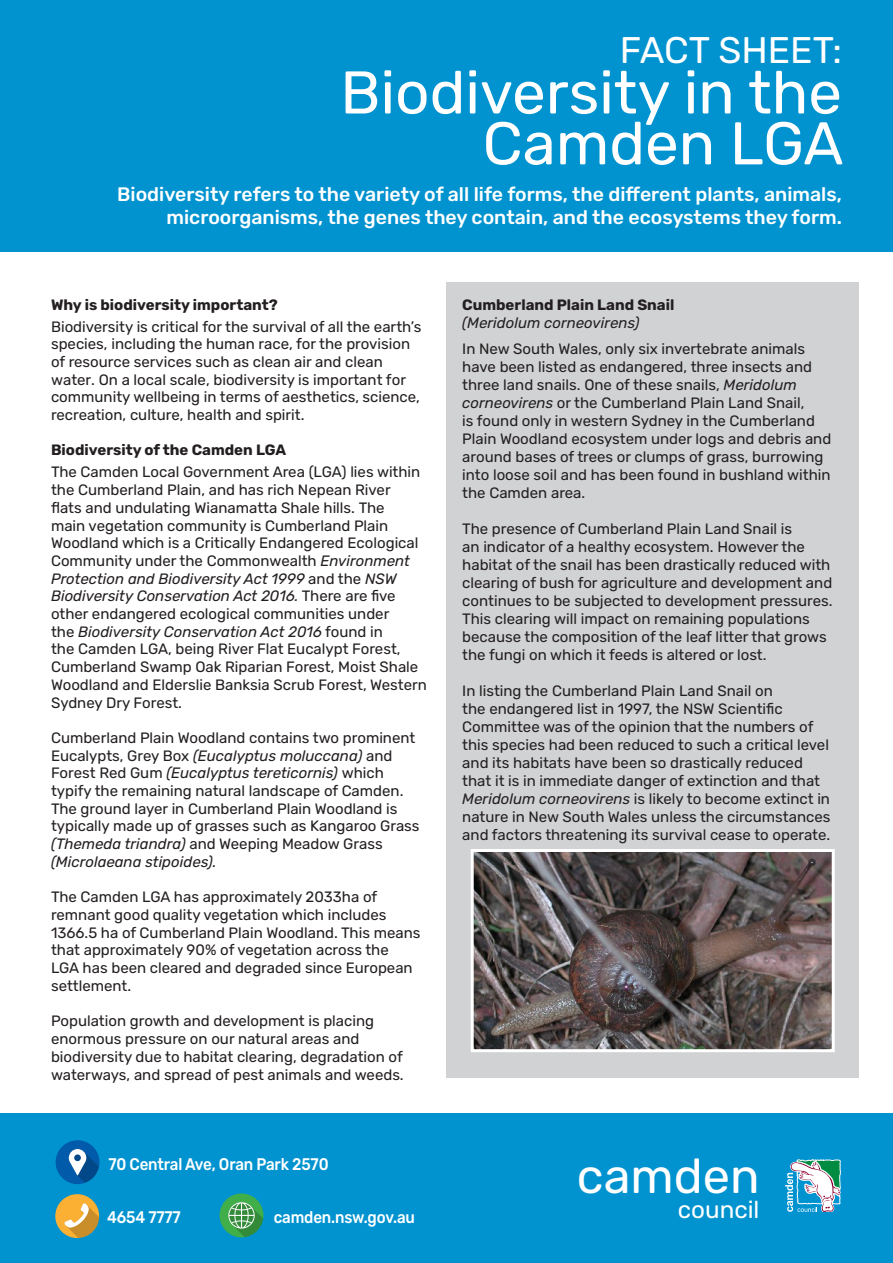
<style>
.page{position:relative;width:893px;height:1263px;background:#fff}
.page>*{position:absolute;margin:0;border:0;box-sizing:border-box;transform-origin:0 0}
.t1{font:60.15px/50.8px "Rubik";color:#fff;text-align:right}
.t2{font:48.6px "Rubik";color:#fff}
.t3{font:37.05px "Rubik";color:#fff}
.t4{font:24.15px "Rubik";color:#fff}
.t5{font:500 19.5px/23.4px "Rubik";color:#fff;text-align:right}
.t6{font:500 16.8px "Rubik";letter-spacing:-.01em;color:#fff;scale:.9 1}
.t7{font:15px/17.7px "Rubik";color:#231f20}
.t8{font:700 15px/18px "Rubik";color:#231f20}
.s1{font-weight:700}
.s2{font-style:italic}
.s3{font-weight:400;font-style:italic}
</style>
<div class="page">
<div style="left:446px;top:283px;width:413px;height:795px;background:#d1d2d4"></div>
<div style="left:0;top:1113px;width:893px;height:150px;background:#0093d0"></div>
<div style="left:0;top:0;width:893px;height:252px;background:#0093d0"></div>
<svg style="left:785px;top:1159px;width:56px;height:53px"></svg>
<div style="left:56px;top:1140px;width:43px;height:44px;background:#015aaa;border-radius:50%"></div>
<svg style="left:69px;top:1149px;width:30px;height:34px"></svg>
<div style="left:55px;top:1194px;width:44px;height:44px;background:#fbb033;border-radius:50%"></div>
<svg style="left:65px;top:1203px;width:34px;height:35px"></svg>
<div style="left:220px;top:1193px;width:43px;height:44px;background:#40ae49;border-radius:50%"></div>
<svg style="left:228px;top:1202px;width:35px;height:35px"></svg>
<img style="left:475px;top:853px;width:356px;height:195px">
<div style="left:471px;top:849px;width:364px;height:203px;border:3px solid #fff"></div>
<p class="t3" style="left:620px;top:29px;width:224px">FACT SHEET:</p>
<p class="t1" style="left:340px;top:69px;width:505px">Biodiversity in the<br>Camden LGA</p>
<p class="t5" style="left:117px;top:183px;width:726px">Biodiversity refers to the variety of all life forms, the different plants, animals, microorganisms, the genes they contain, and the ecosystems they form.</p>
<p class="t7" style="left:51px;top:294px;width:372px;line-height:21.9px"><span class="s1">Why is biodiversity important?<br></span>Biodiversity is critical for the survival of all the earth’s</p>
<p class="t7" style="left:51px;top:336px;width:370px">species, including the human race, for the provision of resource services such as clean air and clean water. On a local scale, biodiversity is important for community wellbeing in terms of aesthetics, science, recreation, culture, health and spirit.</p>
<p class="t7" style="left:51px;top:440px;width:371px;line-height:21.9px"><span class="s1">Biodiversity of the Camden LGA<br></span>The Camden Local Government Area (LGA) lies within</p>
<p class="t7" style="left:51px;top:481px;width:377px">the Cumberland Plain, and has rich Nepean River<br>flats and undulating Wianamatta Shale hills. The<br>main vegetation community is Cumberland Plain Woodland which is a Critically Endangered Ecological Community under the Commonwealth <span class="s2">Environment Protection and Biodiversity Act 1999</span> and the <span class="s2">NSW Biodiversity Conservation Act 2016.</span> There are five other endangered ecological communities under<br>the <span class="s2">Biodiversity Conservation Act 2016</span> found in<br>the Camden LGA, being River Flat Eucalypt Forest, Cumberland Swamp Oak Riparian Forest, Moist Shale Woodland and Elderslie Banksia Scrub Forest, Western Sydney Dry Forest.</p>
<p class="t7" style="left:51px;top:729px;width:370px">Cumberland Plain Woodland contains two prominent Eucalypts, Grey Box <span class="s2">(Eucalyptus moluccana)</span> and Forest Red Gum <span class="s2">(Eucalyptus tereticornis)</span> which typify the remaining natural landscape of Camden.<br>The ground layer in Cumberland Plain Woodland is typically made up of grasses such as Kangaroo Grass <span class="s2">(Themeda triandra)</span> and Weeping Meadow Grass <span class="s2">(Microlaeana stipoides).</span></p>
<p class="t7" style="left:51px;top:888px;width:371px">The Camden LGA has approximately 2033ha of remnant good quality vegetation which includes 1366.5 ha of Cumberland Plain Woodland. This means that approximately 90% of vegetation across the LGA has been cleared and degraded since European settlement.</p>
<p class="t7" style="left:51px;top:1012px;width:354px">Population growth and development is placing enormous pressure on our natural areas and biodiversity due to habitat clearing, degradation of waterways, and spread of pest animals and weeds.</p>
<p class="t6" style="left:108px;top:1154px;width:246px">70 Central Ave, Oran Park 2570</p>
<p class="t6" style="left:107px;top:1208px;width:83px">4654 7777</p>
<p class="t6" style="left:274px;top:1207px;width:158px">camden.nsw.gov.au</p>
<p class="t8" style="left:462px;top:296px;width:214px">Cumberland Plain Land Snail <span class="s3">(Meridolum corneovirens)</span></p>
<p class="t7" style="left:462px;top:340px;width:370px">In New South Wales, only six invertebrate animals have been listed as endangered, three insects and three land snails. One of these snails, <span class="s2">Meridolum corneovirens</span> or the Cumberland Plain Land Snail,<br>is found only in western Sydney in the Cumberland Plain Woodland ecosystem under logs and debris and around bases of trees or clumps of grass, burrowing into loose soil and has been found in bushland within the Camden area.</p>
<p class="t7" style="left:462px;top:520px;width:372px">The presence of Cumberland Plain Land Snail is<br>an indicator of a healthy ecosystem. However the habitat of the snail has been drastically reduced with clearing of bush for agriculture and development and continues to be subjected to development pressures.<br>This clearing will impact on remaining populations because the composition of the leaf litter that grows the fungi on which it feeds is altered or lost.</p>
<p class="t7" style="left:462px;top:682px;width:370px">In listing the Cumberland Plain Land Snail on<br>the endangered list in 1997, the NSW Scientific Committee was of the opinion that the numbers of this species had been reduced to such a critical level and its habitats have been so drastically reduced that it is in immediate danger of extinction and that <span class="s2">Meridolum corneovirens</span> is likely to become extinct in nature in New South Wales unless the circumstances and factors threatening its survival cease to operate.</p>
<p class="t2" style="left:577px;top:1149px;width:184px">camden</p>
<p class="t4" style="left:678px;top:1195px;width:83px">council</p>
</div>
